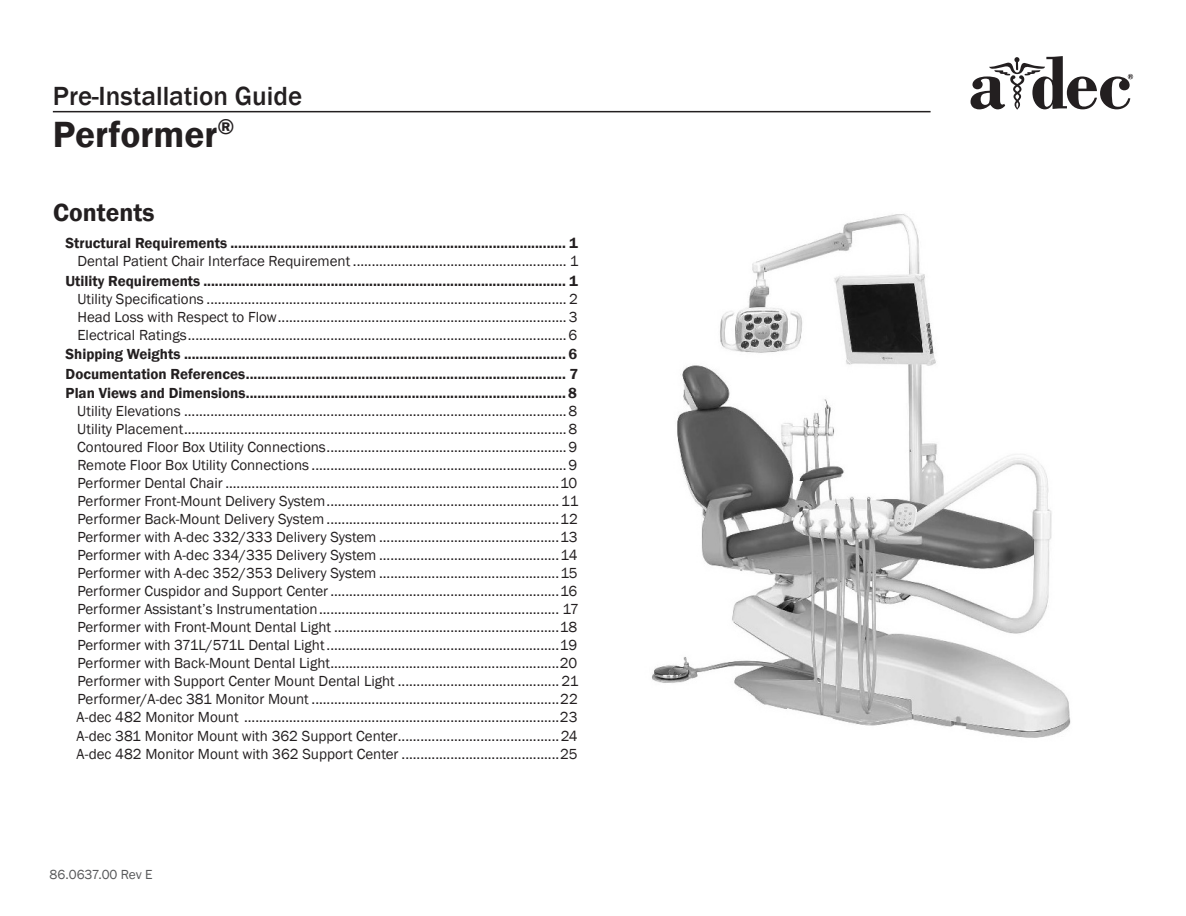
<style>
.page{position:relative;width:1186px;height:916px;background:#fff}
.page>*{position:absolute;margin:0;border:0;box-sizing:border-box;transform-origin:0 0}
.t1{font:600 37.5px "Franklin Gothic";color:#231f20}
.t2{font:500 27px "Franklin Gothic";color:#231f20}
.t3{font:600 25.5px "Franklin Gothic";color:#231f20}
.t4{font:15px/18px "Franklin Gothic";color:#231f20;text-align:justify}
.t5{font:600 15px/19.5px "Franklin Gothic";color:#231f20;text-align:justify}
.t6{font:13.5px "Franklin Gothic";color:#57585a}
</style>
<div class="page">
<hr style="left:53px;top:111px;width:877px;height:1px;background:#231f20">
<svg style="left:970px;top:56px;width:163px;height:53px"></svg>
<img style="left:652px;top:214px;width:419px;height:524px">
<h2 class="t2" style="left:53px;top:79px;width:251px">Pre-Installation Guide</h2>
<h1 class="t1" style="left:53px;top:111px;width:183px">Performer<sup>®</sup></h1>
<h3 class="t3" style="left:53px;top:197px;width:103px">Contents</h3>
<p class="t5" style="left:66px;top:234px;width:514px">Structural Requirements ....................................................................................... 1</p>
<p class="t4" style="left:77px;top:253px;width:503px">Dental Patient Chair Interface Requirement ......................................................... 1</p>
<p class="t5" style="left:66px;top:271px;width:514px">Utility Requirements .............................................................................................. 1</p>
<p class="t4" style="left:77px;top:290px;width:502px">Utility Specifications ................................................................................................ 2<br>Head Loss with Respect to Flow.............................................................................3<br>Electrical Ratings.....................................................................................................6</p>
<p class="t5" style="left:66px;top:345px;width:514px">Shipping Weights ................................................................................................... 6<br>Documentation References................................................................................... 7<br>Plan Views and Dimensions................................................................................... 8</p>
<p class="t4" style="left:77px;top:403px;width:504px;text-align:left">Utility Elevations ......................................................................................................8<br>Utility Placement......................................................................................................8<br>Contoured Floor Box Utility Connections................................................................9<br>Remote Floor Box Utility Connections ....................................................................9<br>Performer Dental Chair .........................................................................................10<br>Performer Front-Mount Delivery System..............................................................11<br>Performer Back-Mount Delivery System ..............................................................12<br>Performer with A-dec 332/333 Delivery System ................................................13<br>Performer with A-dec 334/335 Delivery System ................................................14<br>Performer with A-dec 352/353 Delivery System ................................................15<br>Performer Cuspidor and Support Center.............................................................16<br>Performer Assistant’s Instrumentation................................................................ 17<br>Performer with Front-Mount Dental Light ............................................................18<br>Performer with 371L/571L Dental Light..............................................................19<br>Performer with Back-Mount Dental Light.............................................................20<br>Performer with Support Center Mount Dental Light ........................................... 21<br>Performer/A-dec 381 Monitor Mount ..................................................................22<br>A-dec 482 Monitor Mount ....................................................................................23<br>A-dec 381 Monitor Mount with 362 Support Center...........................................24<br>A-dec 482 Monitor Mount with 362 Support Center ..........................................25</p>
<p class="t6" style="left:50px;top:865px;width:104px">86.0637.00 Rev E</p>
</div>
